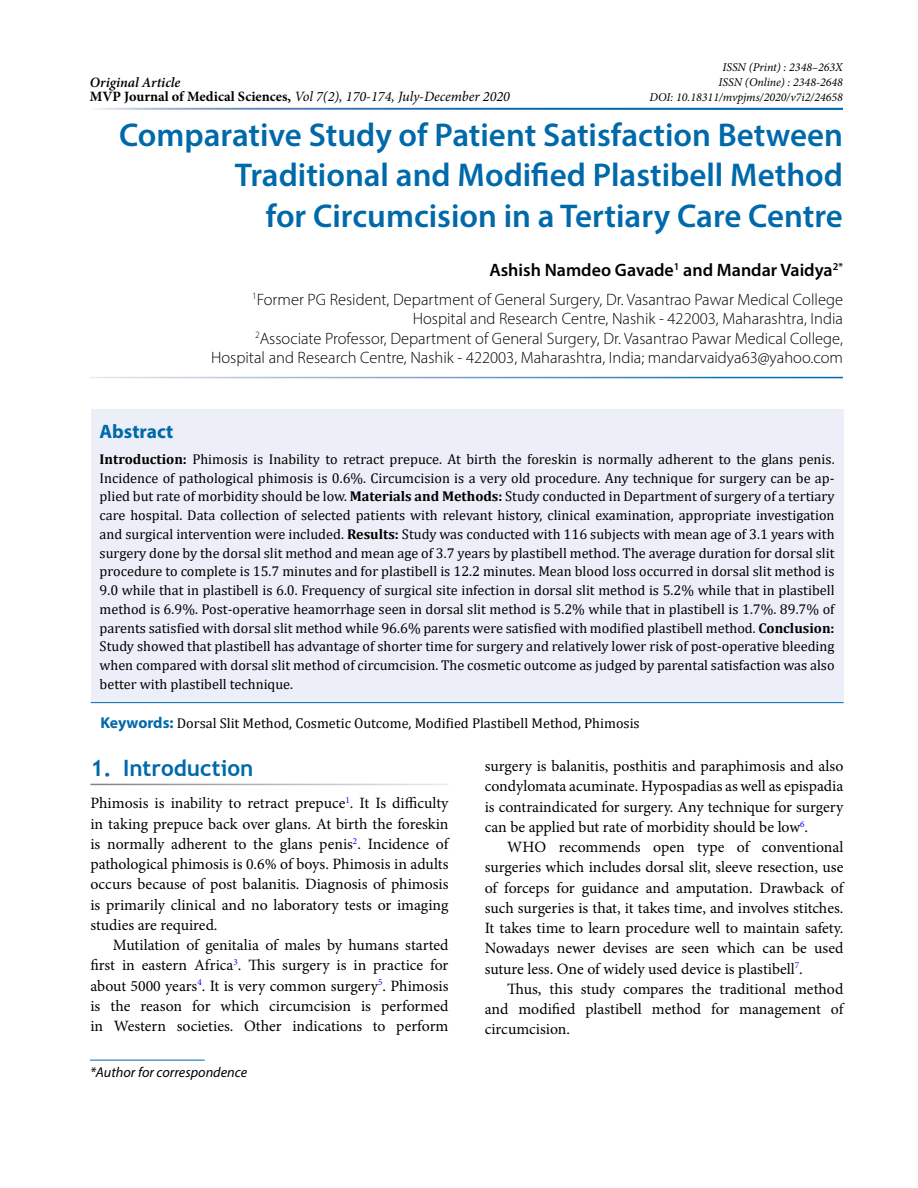
<style>
.page{position:relative;width:918px;height:1188px;background:#fff}
.page>*{position:absolute;margin:0;border:0;box-sizing:border-box;transform-origin:0 0}
.t1{font:600 33px/40.5px "Myriad Pro";color:#0069aa;text-align:right}
.t2{font:700 22.5px "Trebuchet MS";color:#0069aa}
.t3{font:700 19.5px "Myriad Pro";color:#0069aa}
.t4{font:600 18px "Myriad Pro";color:#000}
.t5{font:300 16.5px/19.5px "Myriad Pro";color:#000;text-align:right}
.t6{font:15.75px/20.2px "Minion Pro";color:#000;text-align:justify}
.t7{font:14.25px/18.8px "Cambria";color:#000;text-align:justify}
.t8{font:italic 14.25px "Minion Pro";color:#000}
.t9{font:italic 14.25px "Myriad Pro";color:#000}
.t10{font:italic 600 14.25px "Minion Pro";color:#000}
.t11{font:italic 12px/15px "Minion Pro";color:#000;text-align:right}
.s1{font-weight:700;font-style:normal}
.s2{font-weight:700}
.s3{font-family:"Myriad Pro";font-weight:700;font-size:15.75px;color:#0069aa}
</style>
<div class="page">
<div style="left:91px;top:409px;width:753px;height:294px;background:#eceff7"></div>
<hr style="left:91px;top:702px;width:753px;height:1px;background:#0069aa">
<hr style="left:90px;top:1060px;width:115px;height:1px;background:#0069aa">
<p class="t10" style="left:90px;top:72px;width:92px">Original Article</p>
<p class="t8" style="left:90px;top:87px;width:422px"><span class="s1">MVP Journal of Medical Sciences,</span> Vol 7(2), 170-174, July-December 2020</p>
<p class="t11" style="left:650px;top:60px;width:195px">ISSN (Print) : 2348–263X<br>ISSN (Online) : 2348-2648<br>DOI: 10.18311/mvpjms/2020/v7i2/24658</p>
<h1 class="t1" style="left:119px;top:114px;width:725px">Comparative Study of Patient Satisfaction Between<br>Traditional and Modified Plastibell Method<br>for Circumcision in a Tertiary Care Centre</h1>
<p class="t4" style="left:489px;top:259px;width:355px">Ashish Namdeo Gavade<sup>1</sup> and Mandar Vaidya<sup>2*</sup></p>
<p class="t5" style="left:211px;top:289px;width:633px"><sup>1</sup>Former PG Resident, Department of General Surgery, Dr. Vasantrao Pawar Medical College Hospital and Research Centre, Nashik - 422003, Maharashtra, India<br><sup>2</sup>Associate Professor, Department of General Surgery, Dr. Vasantrao Pawar Medical College, Hospital and Research Centre, Nashik - 422003, Maharashtra, India; mandarvaidya63@yahoo.com</p>
<h3 class="t3" style="left:100px;top:418px;width:75px">Abstract</h3>
<p class="t7" style="left:100px;top:449px;width:737px"><span class="s2">Introduction:</span> Phimosis is Inability to retract prepuce. At birth the foreskin is normally adherent to the glans penis.<br>Incidence of pathological phimosis is 0.6%. Circumcision is a very old procedure. Any technique for surgery can be ap&shy;plied but rate of morbidity should be low. <span class="s2">Materials and Methods:</span> Study conducted in Department of surgery of a tertiary care hospital. Data collection of selected patients with relevant history, clinical examination, appropriate investigation and surgical intervention were included. <span class="s2">Results:</span> Study was conducted with 116 subjects with mean age of 3.1 years with surgery done by the dorsal slit method and mean age of 3.7 years by plastibell method. The average duration for dorsal slit procedure to complete is 15.7 minutes and for plastibell is 12.2 minutes. Mean blood loss occurred in dorsal slit method is 9.0 while that in plastibell is 6.0. Frequency of surgical site infection in dorsal slit method is 5.2% while that in plastibell method is 6.9%. Post-operative heamorrhage seen in dorsal slit method is 5.2% while that in plastibell is 1.7%. 89.7% of parents satisfied with dorsal slit method while 96.6% parents were satisfied with modified plastibell method. <span class="s2">Conclusion:<br></span>Study showed that plastibell has advantage of shorter time for surgery and relatively lower risk of post-operative bleeding when compared with dorsal slit method of circumcision. The cosmetic outcome as judged by parental satisfaction was also better with plastibell technique.</p>
<p class="t7" style="left:100px;top:714px;width:541px"><span class="s3">Keywords:</span> Dorsal Slit Method, Cosmetic Outcome, Modified Plastibell Method, Phimosis</p>
<h2 class="t2" style="left:90px;top:754px;width:164px">1. Introduction</h2>
<p class="t6" style="left:90px;top:793px;width:360px">Phimosis is inability to retract prepuce<sup>1</sup>. It Is difficulty in taking prepuce back over glans. At birth the foreskin is normally adherent to the glans penis<sup>2</sup>. Incidence of pathological phimosis is 0.6% of boys. Phimosis in adults occurs because of post balanitis. Diagnosis of phimosis is primarily clinical and no laboratory tests or imaging studies are required.</p>
<p class="t6" style="left:90px;top:935px;width:360px;text-indent:23px">Mutilation of genitalia of males by humans started first in eastern Africa<sup>3</sup>. This surgery is in practice for about 5000 years<sup>4</sup>. It is very common surgery<sup>5</sup>. Phimosis is the reason for which circumcision is performed in Western societies. Other indications to perform</p>
<p class="t9" style="left:90px;top:1063px;width:159px">*Author for correspondence</p>
<p class="t6" style="left:485px;top:756px;width:360px">surgery is balanitis, posthitis and paraphimosis and also condylomata acuminate. Hypospadias as well as epispadia is contraindicated for surgery. Any technique for surgery can be applied but rate of morbidity should be low<sup>6</sup>.</p>
<p class="t6" style="left:485px;top:837px;width:360px;text-indent:23px">WHO recommends open type of conventional surgeries which includes dorsal slit, sleeve resection, use of forceps for guidance and amputation. Drawback of such surgeries is that, it takes time, and involves stitches.<br>It takes time to learn procedure well to maintain safety.<br>Nowadays newer devises are seen which can be used suture less. One of widely used device is plastibell<sup>7</sup>.</p>
<p class="t6" style="left:485px;top:979px;width:360px;text-indent:23px">Thus, this study compares the traditional method and modified plastibell method for management of circumcision.</p>
</div>
